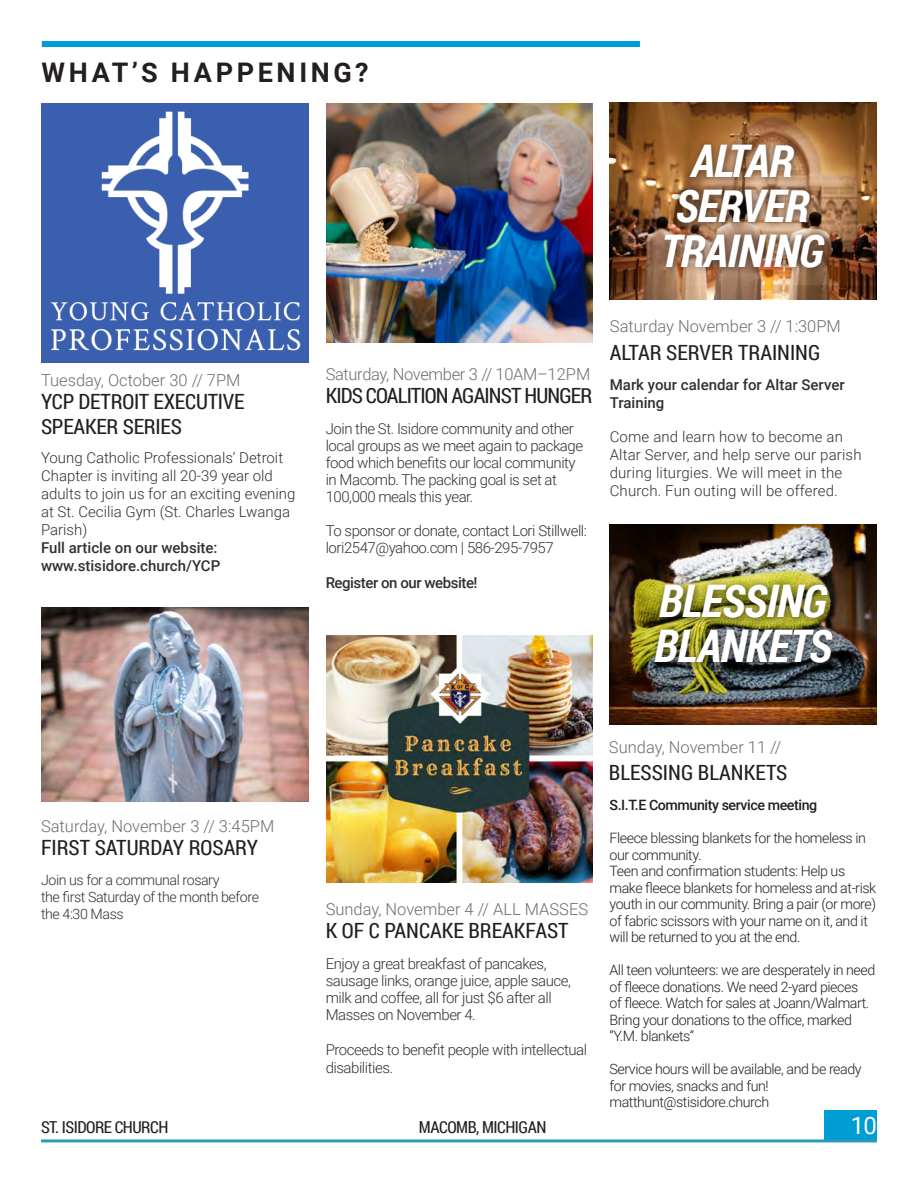
<style>
.page{position:relative;width:918px;height:1188px;background:#fff}
.page>*{position:absolute;margin:0;border:0;box-sizing:border-box;transform-origin:0 0}
.t1{font:italic 700 45px "Roboto Condensed";letter-spacing:-.02em;color:#fff}
.t2{font:700 27px "Roboto";letter-spacing:.135em;color:#231f20}
.t3{font:24px "Roboto";color:#fff}
.Post-Title{font:21px/25.2px "Roboto Condensed";letter-spacing:-.01em;color:#231f20}
.Post-Title-2{font:21px "Roboto Condensed";letter-spacing:-.04em;color:#231f20}
.Post-Date{font:300 16.5px "Roboto";color:#6c6d70}
.t4{font:16.5px "Roboto Condensed";letter-spacing:-.03em;color:#231f20}
.Post-Date-2{font:300 16.5px "Roboto";letter-spacing:-.02em;color:#6c6d70}
.Post-Content{font:300 15px/17.1px "Roboto";letter-spacing:-.03em;color:#313131}
.Post-Content-2{font:300 15px/18px "Roboto";color:#313131}
.Post-Content-3{font:300 15px/18px "Roboto";letter-spacing:.01em;color:#313131}
.Post-Content-4{font:500 15px/18px "Roboto";color:#313131}
.Post-Content-5{font:500 15px "Roboto";letter-spacing:-.03em;color:#313131}
.t5{font:300 14.25px/16.5px "Roboto";letter-spacing:-.03em;color:#231f20}
.Post-Content-6{font:300 14.25px/17.1px "Roboto";letter-spacing:-.03em;color:#313131}
.t6{font:500 14.25px "Roboto";letter-spacing:-.03em;color:#231f20}
</style>
<div class="page">
<div style="left:825px;top:1111px;width:52px;height:29px;background:#009dd4"></div>
<hr style="left:41px;top:1139px;width:836px;height:3px;background:#2a9cba">
<div style="left:42px;top:41px;width:598px;height:6px;background:#009dd4"></div>
<img style="left:610px;top:103px;width:267px;height:197px">
<div style="left:658px;top:138px;width:175px;height:138px;background:#231f20;opacity:.75"></div>
<img style="left:326px;top:104px;width:267px;height:239px">
<img style="left:41px;top:104px;width:267px;height:259px">
<img style="left:326px;top:635px;width:267px;height:247px">
<img style="left:41px;top:607px;width:267px;height:195px">
<img style="left:610px;top:525px;width:267px;height:199px">
<div style="left:648px;top:578px;width:193px;height:94px;background:#231f20;opacity:.75"></div>
<p class="t2" style="left:42px;top:54px;width:329px">WHAT’S HAPPENING?</p>
<p class="Post-Date" style="left:41px;top:368px;width:201px">Tuesday, October 30 // 7PM</p>
<p class="Post-Title" style="left:41px;top:388px;width:205px">YCP DETROIT EXECUTIVE<br>SPEAKER SERIES</p>
<p class="Post-Content-2" style="left:41px;top:448px;width:256px">Young Catholic Professionals’ Detroit<br>Chapter is inviting all 20-39 year old adults to join us for an exciting evening at St. Cecilia Gym (St. Charles Lwanga<br>Parish)</p>
<p class="Post-Content-4" style="left:41px;top:538px;width:181px">Full article on our website: www.stisidore.church/YCP</p>
<p class="t1" style="left:691px;top:129px;width:104px">ALTAR</p>
<p class="t1" style="left:675px;top:174px;width:135px">SERVER</p>
<p class="t1" style="left:661px;top:219px;width:165px">TRAINING</p>
<p class="Post-Date-2" style="left:326px;top:362px;width:266px">Saturday, November 3 // 10AM–12PM</p>
<p class="Post-Content" style="left:326px;top:419px;width:259px">Join the St. Isidore community and other local groups as we meet again to package food which benefits our local community in Macomb. The packing goal is set at 100,000 meals this year.</p>
<p class="Post-Content" style="left:326px;top:522px;width:263px">To sponsor or donate, contact Lori Stillwell: lori2547@yahoo.com | 586-295-7957</p>
<p class="Post-Content-5" style="left:326px;top:572px;width:153px">Register on our website!</p>
<p class="Post-Title-2" style="left:326px;top:381px;width:268px">KIDS COALITION AGAINST HUNGER</p>
<p class="Post-Date" style="left:610px;top:315px;width:232px">Saturday November 3 // 1:30PM</p>
<p class="Post-Title" style="left:610px;top:339px;width:212px">ALTAR SERVER TRAINING</p>
<p class="Post-Content-4" style="left:610px;top:375px;width:236px">Mark your calendar for Altar Server<br>Training</p>
<p class="Post-Content-3" style="left:610px;top:427px;width:253px">Come and learn how to become an Altar Server, and help serve our parish during liturgies. We will meet in the Church. Fun outing will be offered.</p>
<p class="t1" style="left:659px;top:570px;width:170px">BLESSING</p>
<p class="t1" style="left:654px;top:615px;width:179px">BLANKETS</p>
<p class="Post-Date" style="left:41px;top:814px;width:235px">Saturday, November 3 // 3:45PM</p>
<p class="Post-Content-6" style="left:41px;top:871px;width:220px">Join us for a communal rosary<br>the first Saturday of the month before the 4:30 Mass</p>
<p class="Post-Title" style="left:41px;top:834px;width:219px">FIRST SATURDAY ROSARY</p>
<p class="Post-Date" style="left:326px;top:898px;width:264px">Sunday, November 4 // ALL MASSES</p>
<p class="Post-Content" style="left:326px;top:955px;width:247px">Enjoy a great breakfast of pancakes, sausage links, orange juice, apple sauce, milk and coffee, all for just $6 after all Masses on November 4.</p>
<p class="Post-Content" style="left:326px;top:1040px;width:263px;line-height:18px">Proceeds to benefit people with intellectual disabilities.</p>
<p class="Post-Title" style="left:326px;top:917px;width:245px">K OF C PANCAKE BREAKFAST</p>
<p class="Post-Date" style="left:609px;top:736px;width:174px">Sunday, November 11 //</p>
<p class="Post-Title" style="left:609px;top:759px;width:180px">BLESSING BLANKETS</p>
<p class="t6" style="left:610px;top:795px;width:209px">S.I.T.E Community service meeting</p>
<p class="t5" style="left:610px;top:829px;width:258px">Fleece blessing blankets for the homeless in our community.</p>
<p class="t5" style="left:610px;top:862px;width:268px">Teen and confirmation students: Help us make fleece blankets for homeless and at-risk youth in our community. Bring a pair (or more) of fabric scissors with your name on it, and it will be returned to you at the end.</p>
<p class="t5" style="left:610px;top:961px;width:267px">All teen volunteers: we are desperately in need of fleece donations. We need 2-yard pieces<br>of fleece. Watch for sales at Joann/Walmart.<br>Bring your donations to the office, marked “Y.M. blankets”</p>
<p class="t5" style="left:610px;top:1060px;width:254px">Service hours will be available, and be ready for movies, snacks and fun!</p>
<p class="t5" style="left:610px;top:1093px;width:161px">matthunt@stisidore.church</p>
<p class="t4" style="left:41px;top:1116px;width:129px">ST. ISIDORE CHURCH</p>
<p class="t4" style="left:419px;top:1116px;width:129px">MACOMB, MICHIGAN</p>
<h3 class="t3" style="left:851px;top:1109px;width:28px">10</h3>
</div>
